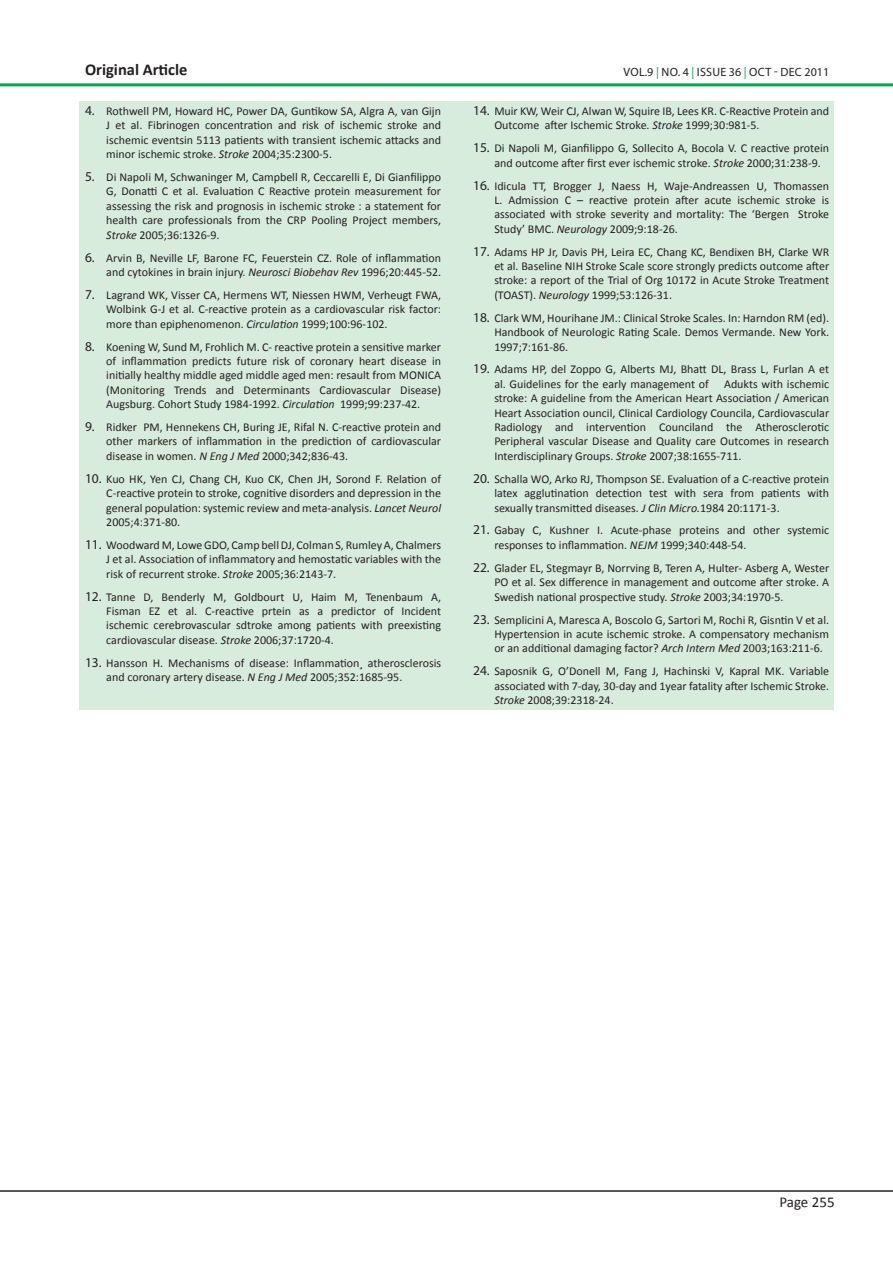
<style>
.page{position:relative;width:893px;height:1263px;background:#fff}
.page>*{position:absolute;margin:0;border:0;box-sizing:border-box;transform-origin:0 0}
.Abstract_Words{font:700 16.5px "Calibri";color:#231f20}
.t1{font:15px "Calibri";color:#231f20}
.Refrence_Text{font:12px/14.4px "Calibri";color:#231f20;text-align:justify}
.t2{font:12px "Myriad Pro";letter-spacing:.02em;color:#231f20}
.s1{font-family:"Myriad Pro";font-size:13.5px}
.s2{font-style:italic}
.s3{color:#00a54f}
</style>
<div class="page">
<hr style="left:0;top:1190px;width:893px;height:2px;background:#231f20">
<hr style="left:0;top:83px;width:893px;height:3px;background:#00a54f">
<div style="left:79px;top:102px;width:754px;height:608px;background:#d8ecdd"></div>
<p class="Abstract_Words" style="left:85px;top:58px;width:104px">Original Article</p>
<p class="Refrence_Text" style="left:106px;top:104px;width:336px;text-indent:-21px"><span class="s1">4.</span> Rothwell PM, Howard HC, Power DA, Guntikow SA, Algra A, van Gijn J et al. Fibrinogen concentration and risk of ischemic stroke and ischemic eventsin 5113 patients with transient ischemic attacks and minor ischemic stroke. <span class="s2">Stroke</span> 2004;35:2300-5.</p>
<p class="Refrence_Text" style="left:106px;top:170px;width:336px;text-indent:-21px"><span class="s1">5.</span> Di Napoli M, Schwaninger M, Campbell R, Ceccarelli E, Di Gianfilippo G, Donatti C et al. Evaluation C Reactive protein measurement for assessing the risk and prognosis in ischemic stroke : a statement for health care professionals from the CRP Pooling Project members, <span class="s2">Stroke</span> 2005;36:1326-9.</p>
<p class="Refrence_Text" style="left:85px;top:250px;width:358px;text-align:right"><span class="s1">6.</span> Arvin B, Neville LF, Barone FC, Feuerstein CZ. Role of inflammation and cytokines in brain injury. <span class="s2">Neurosci Biobehav Rev</span> 1996;20:445-52.</p>
<p class="Refrence_Text" style="left:106px;top:288px;width:336px;text-indent:-21px"><span class="s1">7.</span> Lagrand WK, Visser CA, Hermens WT, Niessen HWM, Verheugt FWA, Wolbink G-J et al. C-reactive protein as a cardiovascular risk factor: more than epiphenomenon. <span class="s2">Circulation</span> 1999;100:96-102.</p>
<p class="Refrence_Text" style="left:106px;top:339px;width:336px;text-indent:-21px"><span class="s1">8.</span> Koening W, Sund M, Frohlich M. C- reactive protein a sensitive marker of inflammation predicts future risk of coronary heart disease in initially healthy middle aged middle aged men: resault from MONICA (Monitoring Trends and Determinants Cardiovascular Disease)<br>Augsburg. Cohort Study 1984-1992. <span class="s2">Circulation</span> 1999;99:237-42.</p>
<p class="Refrence_Text" style="left:106px;top:420px;width:336px;text-indent:-21px"><span class="s1">9.</span> Ridker PM, Hennekens CH, Buring JE, Rifal N. C-reactive protein and other markers of inflammation in the prediction of cardiovascular disease in women. <span class="s2">N Eng J Med</span> 2000;342;836-43.</p>
<p class="Refrence_Text" style="left:106px;top:472px;width:336px;text-indent:-21px"><span class="s1">10.</span> Kuo HK, Yen CJ, Chang CH, Kuo CK, Chen JH, Sorond F. Relation of C-reactive protein to stroke, cognitive disorders and depression in the general population: systemic review and meta-analysis. <span class="s2">Lancet Neurol </span>2005;4:371-80.</p>
<p class="Refrence_Text" style="left:106px;top:538px;width:336px;text-indent:-21px"><span class="s1">11.</span> Woodward M, Lowe GDO, Camp bell DJ, Colman S, Rumley A, Chalmers J et al. Association of inflammatory and hemostatic variables with the risk of recurrent stroke. <span class="s2">Stroke</span> 2005;36:2143-7.</p>
<p class="Refrence_Text" style="left:106px;top:589px;width:336px;text-indent:-21px"><span class="s1">12.</span> Tanne D, Benderly M, Goldbourt U, Haim M, Tenenbaum A, Fisman EZ et al. C-reactive prtein as a predictor of Incident ischemic cerebrovascular sdtroke among patients with preexisting cardiovascular disease. <span class="s2">Stroke</span> 2006;37:1720-4.</p>
<p class="Refrence_Text" style="left:106px;top:655px;width:336px;text-indent:-21px"><span class="s1">13.</span> Hansson H. Mechanisms of disease: Inflammation¸ atherosclerosis and coronary artery disease. <span class="s2">N Eng J Med</span> 2005;352:1685-95.</p>
<p class="t2" style="left:624px;top:65px;width:207px">VOL.9 <span class="s3">|</span> NO. 4 <span class="s3">|</span> ISSUE 36 <span class="s3">|</span> OCT - DEC 2011</p>
<p class="Refrence_Text" style="left:494px;top:104px;width:336px;text-indent:-21px"><span class="s1">14.</span> Muir KW, Weir CJ, Alwan W, Squire IB, Lees KR. C-Reactive Protein and<br>Outcome after Ischemic Stroke. <span class="s2">Stroke</span> 1999;30:981-5.</p>
<p class="Refrence_Text" style="left:494px;top:141px;width:336px;text-indent:-21px"><span class="s1">15.</span> Di Napoli M, Gianfilippo G, Sollecito A, Bocola V. C reactive protein and outcome after first ever ischemic stroke. <span class="s2">Stroke</span> 2000;31:238-9.</p>
<p class="Refrence_Text" style="left:494px;top:178px;width:336px;text-indent:-21px"><span class="s1">16.</span> Idicula TT, Brogger J, Naess H, Waje-Andreassen U, Thomassen L. Admission C – reactive protein after acute ischemic stroke is associated with stroke severity and mortality: The ‘Bergen Stroke Study’ BMC. <span class="s2">Neurology</span> 2009;9:18-26.</p>
<p class="Refrence_Text" style="left:494px;top:244px;width:336px;text-indent:-21px"><span class="s1">17.</span> Adams HP Jr, Davis PH, Leira EC, Chang KC, Bendixen BH, Clarke WR et al. Baseline NIH Stroke Scale score strongly predicts outcome after stroke: a report of the Trial of Org 10172 in Acute Stroke Treatment (TOAST). <span class="s2">Neurology</span> 1999;53:126-31.</p>
<p class="Refrence_Text" style="left:494px;top:311px;width:336px;text-indent:-21px"><span class="s1">18.</span> Clark WM, Hourihane JM.: Clinical Stroke Scales. In: Harndon RM (ed).<br>Handbook of Neurologic Rating Scale. Demos Vermande. New York.<br>1997;7:161-86.</p>
<p class="Refrence_Text" style="left:494px;top:362px;width:336px;text-indent:-21px"><span class="s1">19.</span> Adams HP, del Zoppo G, Alberts MJ, Bhatt DL, Brass L, Furlan A et al. Guidelines for the early management of</p>
<p class="Refrence_Text" style="left:494px;top:377px;width:336px;text-indent:230px">Adukts with ischemic stroke: A guideline from the American Heart Association / American Heart Association ouncil, Clinical Cardiology Councila, Cardiovascular Radiology and intervention Counciland the Atherosclerotic Peripheral vascular Disease and Quality care Outcomes in research Interdisciplinary Groups. <span class="s2">Stroke</span> 2007;38:1655-711.</p>
<p class="Refrence_Text" style="left:494px;top:472px;width:336px;text-indent:-21px"><span class="s1">20.</span> Schalla WO, Arko RJ, Thompson SE. Evaluation of a C-reactive protein latex agglutination detection test with sera from patients with sexually transmitted diseases. <span class="s2">J Clin Micro.</span>1984 20:1171-3.</p>
<p class="Refrence_Text" style="left:494px;top:523px;width:336px;text-indent:-21px"><span class="s1">21.</span> Gabay C, Kushner I. Acute-phase proteins and other systemic responses to inflammation. <span class="s2">NEJM</span> 1999;340:448-54.</p>
<p class="Refrence_Text" style="left:494px;top:561px;width:336px;text-indent:-21px"><span class="s1">22.</span> Glader EL, Stegmayr B, Norrving B, Teren A, Hulter- Asberg A, Wester PO et al. Sex difference in management and outcome after stroke. A Swedish national prospective study. <span class="s2">Stroke</span> 2003;34:1970-5.</p>
<p class="Refrence_Text" style="left:494px;top:612px;width:336px;text-indent:-21px"><span class="s1">23.</span> Semplicini A, Maresca A, Boscolo G, Sartori M, Rochi R, Gisntin V et al.<br>Hypertension in acute ischemic stroke. A compensatory mechanism or an additional damaging factor? <span class="s2">Arch Intern Med</span> 2003;163:211-6.</p>
<p class="Refrence_Text" style="left:494px;top:664px;width:336px;text-indent:-21px"><span class="s1">24.</span> Saposnik G, O’Donell M, Fang J, Hachinski V, Kapral MK. Variable associated with 7-day, 30-day and 1year fatality after Ischemic Stroke.<br><span class="s2">Stroke</span> 2008;39:2318-24.</p>
<p class="t1" style="left:779px;top:1193px;width:57px">Page 255</p>
</div>
